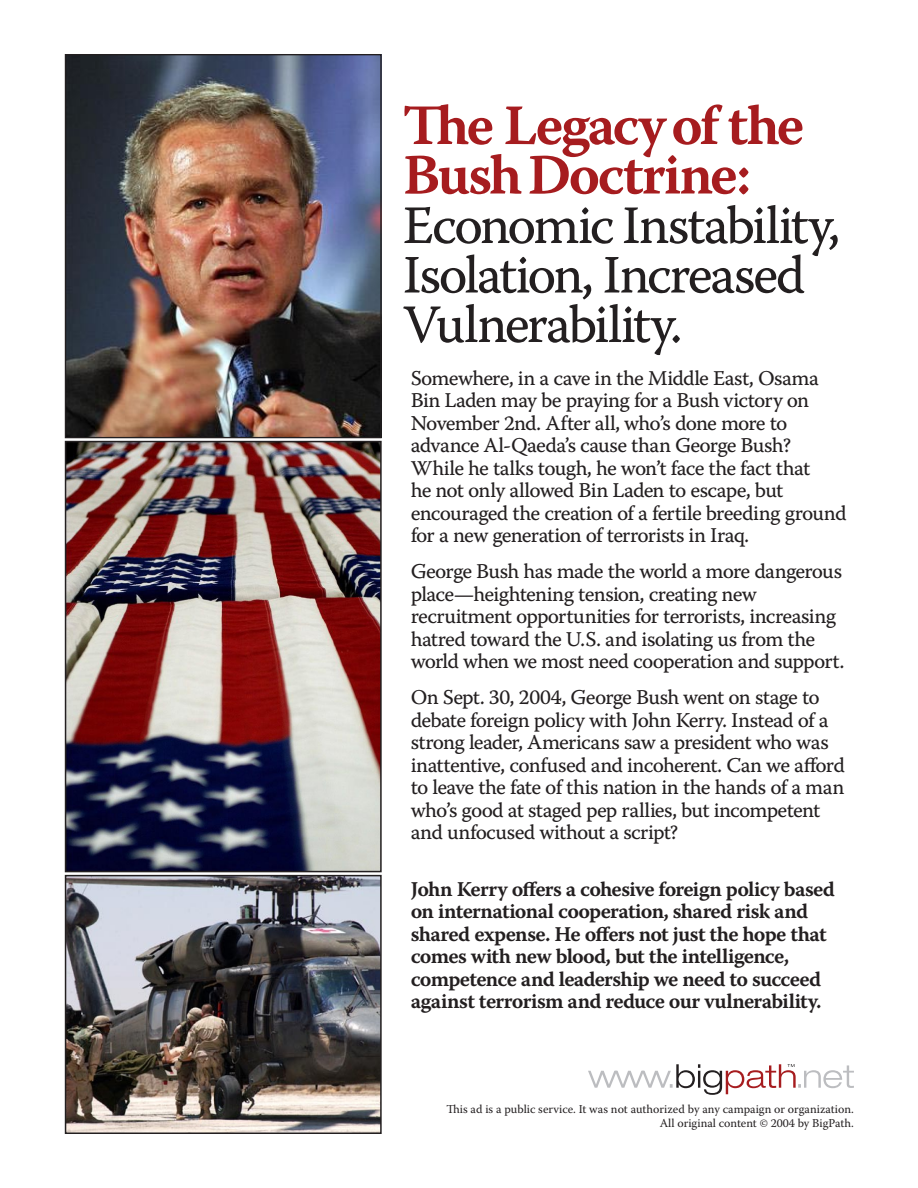
<style>
.page{position:relative;width:918px;height:1188px;background:#fff}
.page>*{position:absolute;margin:0;border:0;box-sizing:border-box;transform-origin:0 0}
.t1{font:57px/49.5px "Warnock Pro Semibold Capt";letter-spacing:-.05em;color:#a61c1f}
.t2{font:54px/49.5px "Warnock Pro Capt";letter-spacing:-.045em;color:#231f20}
.Text{font:21px/22.5px "Warnock Pro Capt";letter-spacing:-.035em;color:#231f20}
.Text-2{font:21px/22.5px "Warnock Pro Semibold Capt";letter-spacing:-.035em;color:#231f20}
.t3{font:12px/14.4px "Warnock Pro";color:#231f20;text-align:right}
</style>
<div class="page">
<img style="left:68px;top:444px;width:311px;height:425px">
<div style="left:65px;top:441px;width:317px;height:431px;border:2px solid #231f20"></div>
<svg style="left:588px;top:1064px;width:266px;height:31px"></svg>
<img style="left:67px;top:56px;width:313px;height:380px">
<div style="left:65px;top:54px;width:317px;height:384px;border:1px solid #231f20"></div>
<img style="left:67px;top:877px;width:313px;height:255px">
<div style="left:65px;top:875px;width:317px;height:259px;border:1px solid #231f20"></div>
<p class="t1" style="left:403px;top:100px;width:403px">The Legacy of the<br>Bush Doctrine:</p>
<p class="t2" style="left:403px;top:200px;width:439px">Economic Instability,<br>Isolation, Increased<br>Vulnerability.</p>
<p class="Text" style="left:411px;top:366px;width:437px">Somewhere, in a cave in the Middle East, Osama Bin Laden may be praying for a Bush victory on November 2nd. After all, who’s done more to advance Al-Qaeda’s cause than George Bush?<br>While he talks tough, he won’t face the fact that<br>he not only allowed Bin Laden to escape, but encouraged the creation of a fertile breeding ground for a new generation of terrorists in Iraq.</p>
<p class="Text" style="left:411px;top:560px;width:435px">George Bush has made the world a more dangerous place—heightening tension, creating new recruitment opportunities for terrorists, increasing hatred toward the U.S. and isolating us from the world when we most need cooperation and support.</p>
<p class="Text" style="left:411px;top:686px;width:436px">On Sept. 30, 2004, George Bush went on stage to debate foreign policy with John Kerry. Instead of a strong leader, Americans saw a president who was inattentive, confused and incoherent. Can we afford to leave the fate of this nation in the hands of a man who’s good at staged pep rallies, but incompetent and unfocused without a script?</p>
<p class="Text-2" style="left:411px;top:877px;width:426px">John Kerry offers a cohesive foreign policy based on international cooperation, shared risk and shared expense. He offers not just the hope that comes with new blood, but the intelligence, competence and leadership we need to succeed against terrorism and reduce our vulnerability.</p>
<p class="t3" style="left:446px;top:1101px;width:409px">This ad is a public service. It was not authorized by any campaign or organization.<br>All original content © 2004 by BigPath.</p>
</div>
